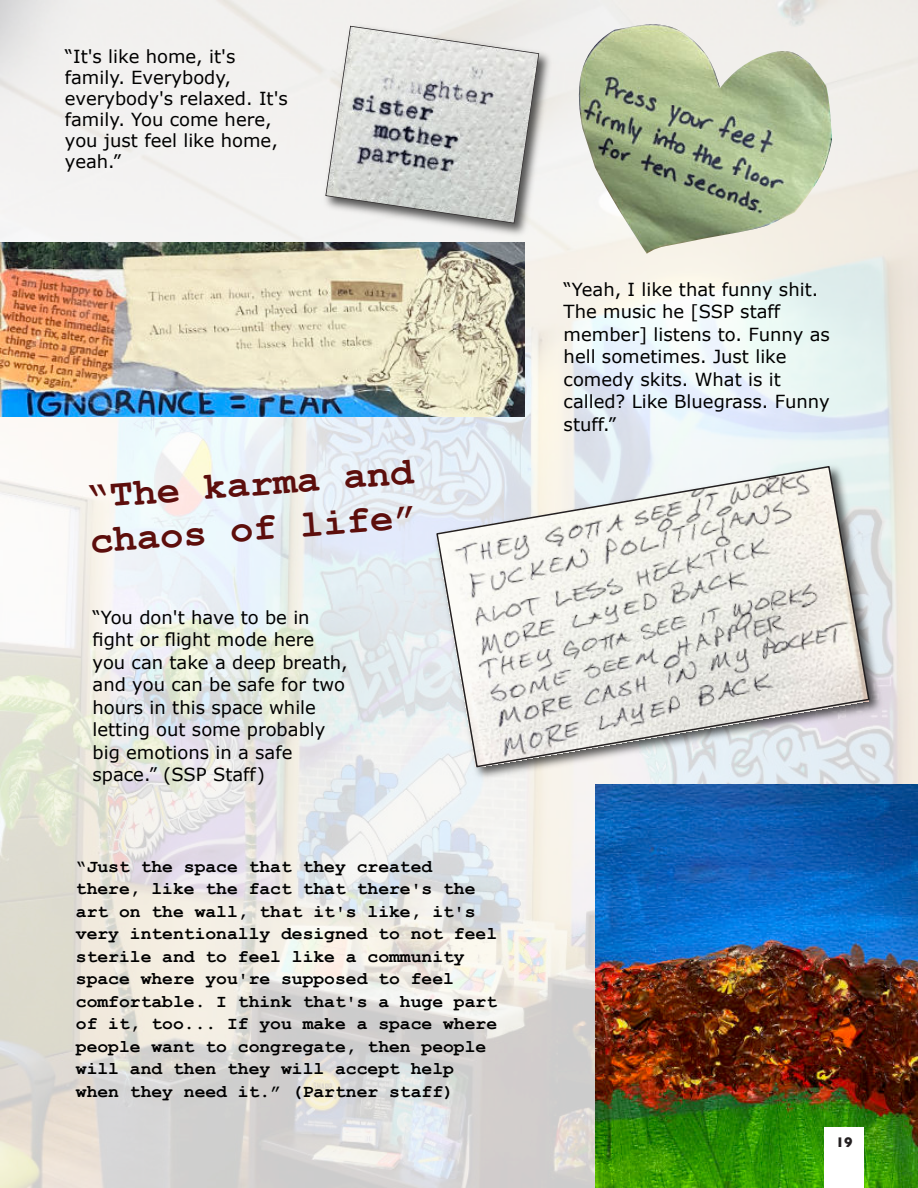
<style>
.page{position:relative;width:918px;height:1188px;background:#fff}
.page>*{position:absolute;margin:0;border:0;box-sizing:border-box;transform-origin:0 0}
.t1{font:700 39px/45px "Courier New";color:#5d0e0c}
.t2{font:18px/22.5px "Verdana";color:#000}
.t3{font:700 18px/22.5px "Courier New";color:#000}
.t4{font:700 14.25px "Gill Sans";color:#231f20}
</style>
<div class="page">
<div style="left:0;top:0;width:918px;height:1188px;background:#fff;opacity:.8"></div>
<hr style="left:0;top:0;width:1px;height:1188px;background:#fff;opacity:.82">
<img style="left:596px;top:784px;width:322px;height:404px">
<div style="left:824px;top:1127px;width:40px;height:61px;background:#fff"></div>
<svg style="left:0;top:0;width:1px;height:157px"></svg>
<img style="left:0;top:242px;width:524px;height:175px">
<img style="left:322px;top:22px;width:232px;height:216px">
<svg style="left:325px;top:26px;width:214px;height:198px;background:#cbcccb"></svg>
<img style="left:579px;top:24px;width:253px;height:230px">
<img style="left:433px;top:463px;width:451px;height:319px">
<svg style="left:435px;top:465px;width:436px;height:303px"></svg>
<p class="t2" style="left:65px;top:47px;width:225px;line-height:21px">“It's like home, it's family. Everybody, everybody's relaxed. It's family. You come here, you just feel like home, yeah.”</p>
<h1 class="t1" style="left:85px;top:476px;width:329px;rotate:-4deg">“The karma and chaos of life”</h1>
<p class="t2" style="left:93px;top:608px;width:257px">“You don't have to be in fight or flight mode here you can take a deep breath, and you can be safe for two hours in this space while letting out some probably big emotions in a safe space.” (SSP Staff)</p>
<p class="t3" style="left:76px;top:857px;width:423px">“Just the space that they created there, like the fact that there's the art on the wall, that it's like, it's very intentionally designed to not feel sterile and to feel like a community space where you're supposed to feel comfortable. I think that's a huge part of it, too... If you make a space where people want to congregate, then people will and then they will accept help when they need it.” (Partner staff)</p>
<p class="t2" style="left:564px;top:279px;width:268px">“Yeah, I like that funny shit.<br>The music he [SSP staff member] listens to. Funny as hell sometimes. Just like comedy skits. What is it called? Like Bluegrass. Funny stuff.”</p>
<p class="t4" style="left:836px;top:1138px;width:18px">19</p>
</div>
